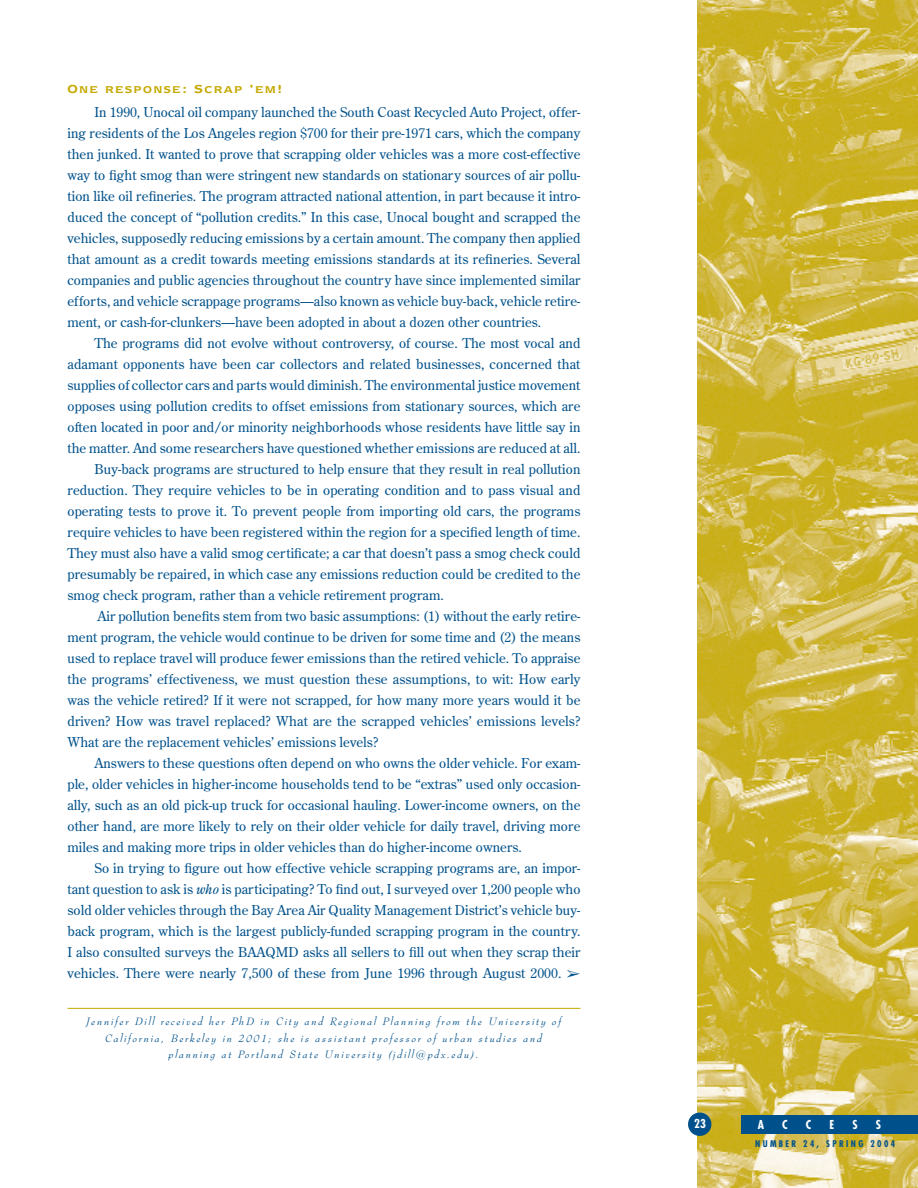
<style>
.page{position:relative;width:918px;height:1188px;background:#fff}
.page>*{position:absolute;margin:0;border:0;box-sizing:border-box;transform-origin:0 0}
.t1{font:13.5px/21px "Century Old Style";letter-spacing:.005em;color:#00518b;text-align:justify}
.t2{font:700 condensed 12px "Futura";color:#fff}
.t3{font:600 11.55px "Newtext IT Cby BT";letter-spacing:.15em;color:#c5a900}
.t4{font:italic 10.5px/16.5px "Bernhard Modern BT";letter-spacing:.165em;color:#00518b;text-align:center}
.t5{font:700 condensed 9px "Futura";letter-spacing:.265em;color:#00518b}
.s1{font-size:13.5px}
.s2{font-style:italic}
</style>
<div class="page">
<img style="left:698px;top:0;width:220px;height:1187px">
<div style="left:741px;top:1115px;width:177px;height:19px;background:#00518b"></div>
<div style="left:688px;top:1113px;width:23px;height:23px;background:#00518b;border-radius:50%"></div>
<hr style="left:68px;top:1008px;width:512px;height:1px;background:#c5a900">
<p class="t3" style="left:68px;top:82px;width:216px"><span class="s1">O</span>NE RESPONSE<span class="s1">: S</span>CRAP <span class="s1">’</span>EM<span class="s1">!</span></p>
<p class="t1" style="left:68px;top:103px;width:514px;text-indent:27px">In 1990, Unocal oil company launched the South Coast Recycled Auto Project, offer&shy;ing residents of the Los Angeles region $700 for their pre-1971 cars, which the company then junked. It wanted to prove that scrapping older vehicles was a more cost-effective way to fight smog than were stringent new standards on stationary sources of air pollu&shy;tion like oil refineries. The program attracted national attention, in part because it intro&shy;duced the concept of “pollution credits.” In this case, Unocal bought and scrapped the vehicles, supposedly reducing emissions by a certain amount. The company then applied that amount as a credit towards meeting emissions standards at its refineries. Several companies and public agencies throughout the country have since implemented similar efforts, and vehicle scrappage programs—also known as vehicle buy-back, vehicle retire&shy;ment, or cash-for-clunkers—have been adopted in about a dozen other countries.</p>
<p class="t1" style="left:95px;top:334px;width:487px">The programs did not evolve without controversy, of course. The most vocal and</p>
<p class="t1" style="left:68px;top:355px;width:514px">adamant opponents have been car collectors and related businesses, concerned that</p>
<p class="t1" style="left:68px;top:376px;width:514px">supplies of collector cars and parts would diminish. The environmental justice movement</p>
<p class="t1" style="left:68px;top:397px;width:514px">opposes using pollution credits to offset emissions from stationary sources, which are</p>
<p class="t1" style="left:68px;top:418px;width:514px">often located in poor and/or minority neighborhoods whose residents have little say in</p>
<p class="t1" style="left:68px;top:439px;width:514px">the matter. And some researchers have questioned whether emissions are reduced at all.</p>
<p class="t1" style="left:95px;top:460px;width:487px">Buy-back programs are structured to help ensure that they result in real pollution</p>
<p class="t1" style="left:68px;top:481px;width:514px">reduction. They require vehicles to be in operating condition and to pass visual and</p>
<p class="t1" style="left:68px;top:502px;width:514px">operating tests to prove it. To prevent people from importing old cars, the programs</p>
<p class="t1" style="left:68px;top:523px;width:514px">require vehicles to have been registered within the region for a specified length of time.</p>
<p class="t1" style="left:68px;top:544px;width:514px">They must also have a valid smog certificate; a car that doesn’t pass a smog check could</p>
<p class="t1" style="left:68px;top:565px;width:514px">presumably be repaired, in which case any emissions reduction could be credited to the</p>
<p class="t1" style="left:68px;top:586px;width:378px">smog check program, rather than a vehicle retirement program.</p>
<p class="t1" style="left:97px;top:607px;width:485px">Air pollution benefits stem from two basic assumptions: (1) without the early retire-</p>
<p class="t1" style="left:68px;top:628px;width:514px">ment program, the vehicle would continue to be driven for some time and (2) the means</p>
<p class="t1" style="left:68px;top:649px;width:514px">used to replace travel will produce fewer emissions than the retired vehicle. To appraise</p>
<p class="t1" style="left:68px;top:670px;width:514px">the programs’ effectiveness, we must question these assumptions, to wit: How early</p>
<p class="t1" style="left:68px;top:691px;width:514px">was the vehicle retired? If it were not scrapped, for how many more years would it be</p>
<p class="t1" style="left:68px;top:712px;width:514px">driven? How was travel replaced? What are the scrapped vehicles’ emissions levels?</p>
<p class="t1" style="left:68px;top:733px;width:312px">What are the replacement vehicles’ emissions levels?</p>
<p class="t1" style="left:95px;top:754px;width:487px">Answers to these questions often depend on who owns the older vehicle. For exam-</p>
<p class="t1" style="left:68px;top:775px;width:514px">ple, older vehicles in higher-income households tend to be “extras” used only occasion-</p>
<p class="t1" style="left:68px;top:796px;width:514px">ally, such as an old pick-up truck for occasional hauling. Lower-income owners, on the</p>
<p class="t1" style="left:68px;top:817px;width:514px">other hand, are more likely to rely on their older vehicle for daily travel, driving more</p>
<p class="t1" style="left:68px;top:838px;width:456px">miles and making more trips in older vehicles than do higher-income owners.</p>
<p class="t1" style="left:95px;top:859px;width:487px">So in trying to figure out how effective vehicle scrapping programs are, an impor-</p>
<p class="t1" style="left:68px;top:880px;width:514px">tant question to ask is <span class="s2">who</span> is participating? To find out, I surveyed over 1,200 people who</p>
<p class="t1" style="left:68px;top:901px;width:514px">sold older vehicles through the Bay Area Air Quality Management District’s vehicle buy-</p>
<p class="t1" style="left:68px;top:922px;width:514px">back program, which is the largest publicly-funded scrapping program in the country.</p>
<p class="t1" style="left:68px;top:943px;width:514px">I also consulted surveys the BAAQMD asks all sellers to fill out when they scrap their</p>
<p class="t1" style="left:68px;top:964px;width:515px">vehicles. There were nearly 7,500 of these from June 1996 through August 2000. ➢</p>
<p class="t4" style="left:87px;top:1014px;width:476px">Jennifer Dill received her PhD in City and Regional Planning from the University of<br>California, Berkeley in 2001; she is assistant professor of urban studies and planning at Portland State University (jdill@pdx.edu).</p>
<p class="t2" style="left:694px;top:1118px;width:13px">23</p>
<p class="t2" style="left:758px;top:1119px;width:8px">A</p>
<p class="t2" style="left:782px;top:1119px;width:7px">C</p>
<p class="t2" style="left:806px;top:1119px;width:7px">C</p>
<p class="t2" style="left:830px;top:1119px;width:6px">E</p>
<p class="t2" style="left:852px;top:1119px;width:7px">S</p>
<p class="t2" style="left:876px;top:1119px;width:7px">S</p>
<p class="t5" style="left:755px;top:1139px;width:142px">NUMBER 24, SPRING 2004</p>
</div>
